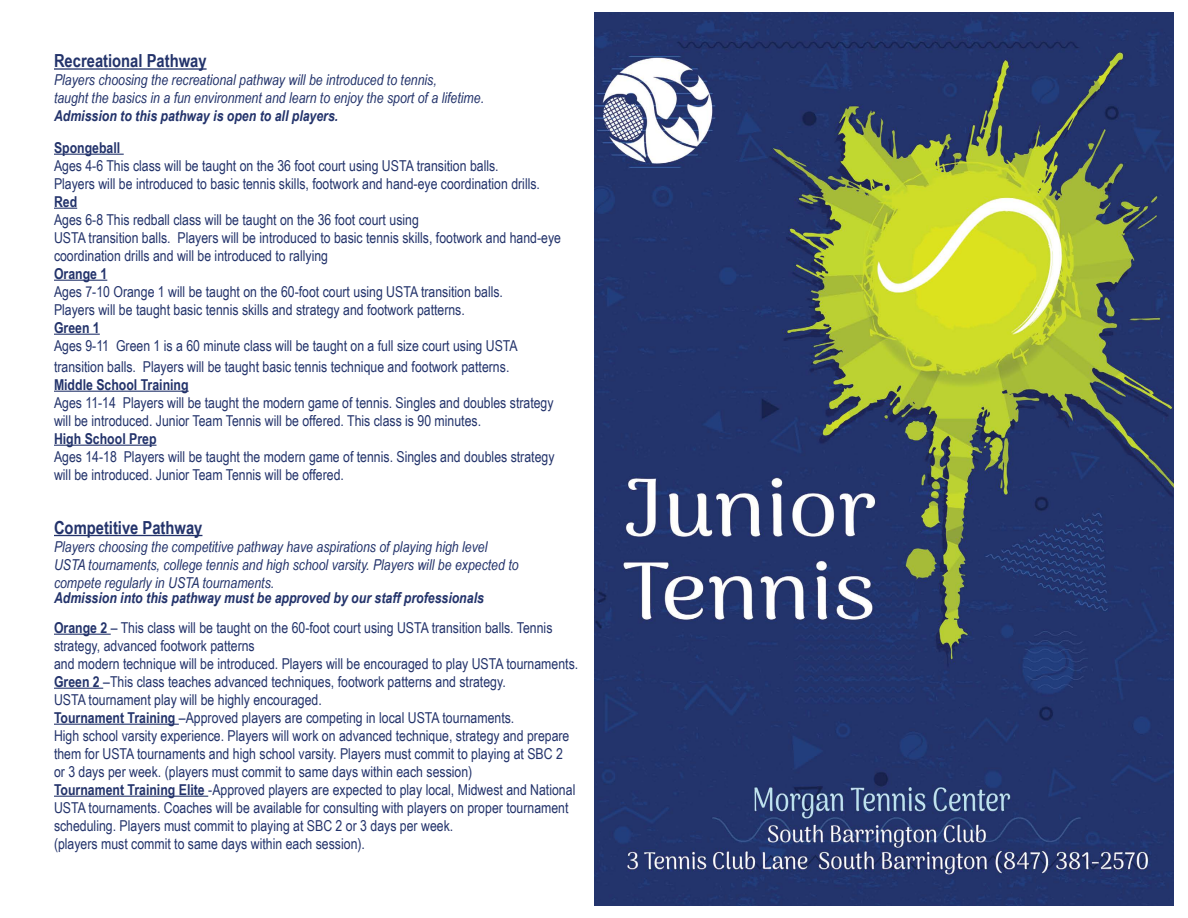
<style>
.page{position:relative;width:1188px;height:918px;background:#fff}
.page>*{position:absolute;margin:0;border:0;box-sizing:border-box;transform-origin:0 0}
.t1{font:700 18px "Arial Narrow";color:#23336b}
.t2{font:15px/18px "Arial Narrow";color:#23336b}
.t3{font:italic 15px/18px "Arial Narrow";color:#23336b}
.t4{font:700 15px "Arial Narrow";color:#23336b}
.s1{font-weight:700}
.s2{font-weight:700;font-size:14.25px}
.s3{font-weight:700;font-style:italic}
.s4{font-weight:700;font-style:italic;color:#fff}
</style>
<div class="page">
<img style="left:594px;top:13px;width:580px;height:892px">
<hr style="left:54px;top:68px;width:153px;height:2px;background:#23336b">
<hr style="left:54px;top:154px;width:70px;height:1px;background:#23336b">
<svg style="left:54px;top:208px;width:23px;height:1px"></svg>
<hr style="left:54px;top:280px;width:53px;height:1px;background:#23336b">
<hr style="left:54px;top:334px;width:46px;height:1px;background:#23336b">
<hr style="left:54px;top:391px;width:135px;height:1px;background:#23336b">
<hr style="left:54px;top:445px;width:103px;height:1px;background:#23336b">
<hr style="left:54px;top:535px;width:148px;height:1px;background:#23336b">
<hr style="left:54px;top:634px;width:57px;height:1px;background:#23336b">
<hr style="left:54px;top:688px;width:49px;height:1px;background:#23336b">
<hr style="left:54px;top:724px;width:125px;height:1px;background:#23336b">
<hr style="left:54px;top:796px;width:154px;height:1px;background:#23336b">
<p class="t1" style="left:54px;top:47px;width:154px">Recreational Pathway</p>
<p class="t3" style="left:54px;top:71px;width:432px">Players choosing the recreational pathway will be introduced to tennis,<br>taught the basics in a fun environment and learn to enjoy the sport of a lifetime.<br><span class="s1">Admission to this pathway is open to all players</span><span class="s2">.</span></p>
<p class="t4" style="left:54px;top:136px;width:68px">Spongeball</p>
<p class="t2" style="left:54px;top:156px;width:488px">Ages 4-6 This class will be taught on the 36 foot court using USTA transition balls.<br>Players will be introduced to basic tennis skills, footwork and hand-eye coordination drills.</p>
<p class="t4" style="left:54px;top:190px;width:25px">Red</p>
<p class="t2" style="left:54px;top:210px;width:509px">Ages 6-8 This redball class will be taught on the 36 foot court using<br>USTA transition balls. Players will be introduced to basic tennis skills, footwork and hand-eye coordination drills and will be introduced to rallying</p>
<p class="t4" style="left:54px;top:262px;width:55px">Orange 1</p>
<p class="t2" style="left:54px;top:282px;width:451px">Ages 7-10 Orange 1 will be taught on the 60-foot court using USTA transition balls.<br>Players will be taught basic tennis skills and strategy and footwork patterns.</p>
<p class="t4" style="left:54px;top:316px;width:47px">Green 1</p>
<p class="t2" style="left:54px;top:334px;width:465px;line-height:21px">Ages 9-11 Green 1 is a 60 minute class will be taught on a full size court using USTA transition balls. Players will be taught basic tennis technique and footwork patterns.</p>
<p class="t4" style="left:54px;top:373px;width:136px">Middle School Training</p>
<p class="t2" style="left:54px;top:393px;width:501px">Ages 11-14 Players will be taught the modern game of tennis. Singles and doubles strategy will be introduced. Junior Team Tennis will be offered. This class is 90 minutes.</p>
<p class="t4" style="left:54px;top:427px;width:104px">High School Prep</p>
<p class="t2" style="left:54px;top:447px;width:502px">Ages 14-18 Players will be taught the modern game of tennis. Singles and doubles strategy will be introduced. Junior Team Tennis will be offered.</p>
<p class="t1" style="left:54px;top:514px;width:150px">Competitive Pathway</p>
<p class="t3" style="left:54px;top:537px;width:466px">Players choosing the competitive pathway have aspirations of playing high level<br>USTA tournaments, college tennis and high school varsity. Players will be expected to compete regularly in USTA tournaments.</p>
<p class="t2" style="left:54px;top:582px;width:500px;line-height:30px"><span class="s3">Admission into this pathway must be approved by our staff professionals</span><span class="s4">s.<br></span><span class="s1">Orange 2</span> – This class will be taught on the 60-foot court using USTA transition balls. Tennis</p>
<p class="t2" style="left:54px;top:636px;width:526px">strategy, advanced footwork patterns<br>and modern technique will be introduced. Players will be encouraged to play USTA tournaments.<br><span class="s1">Green 2</span> –This class teaches advanced techniques, footwork patterns and strategy.<br>USTA tournament play will be highly encouraged.<br><span class="s1">Tournament Training</span> –Approved players are competing in local USTA tournaments.<br>High school varsity experience. Players will work on advanced technique, strategy and prepare them for USTA tournaments and high school varsity. Players must commit to playing at SBC 2<br>or 3 days per week. (players must commit to same days within each session)<br><span class="s1">Tournament Training Elite</span> -Approved players are expected to play local, Midwest and National USTA tournaments. Coaches will be available for consulting with players on proper tournament scheduling. Players must commit to playing at SBC 2 or 3 days per week.<br>(players must commit to same days within each session).</p>
</div>
